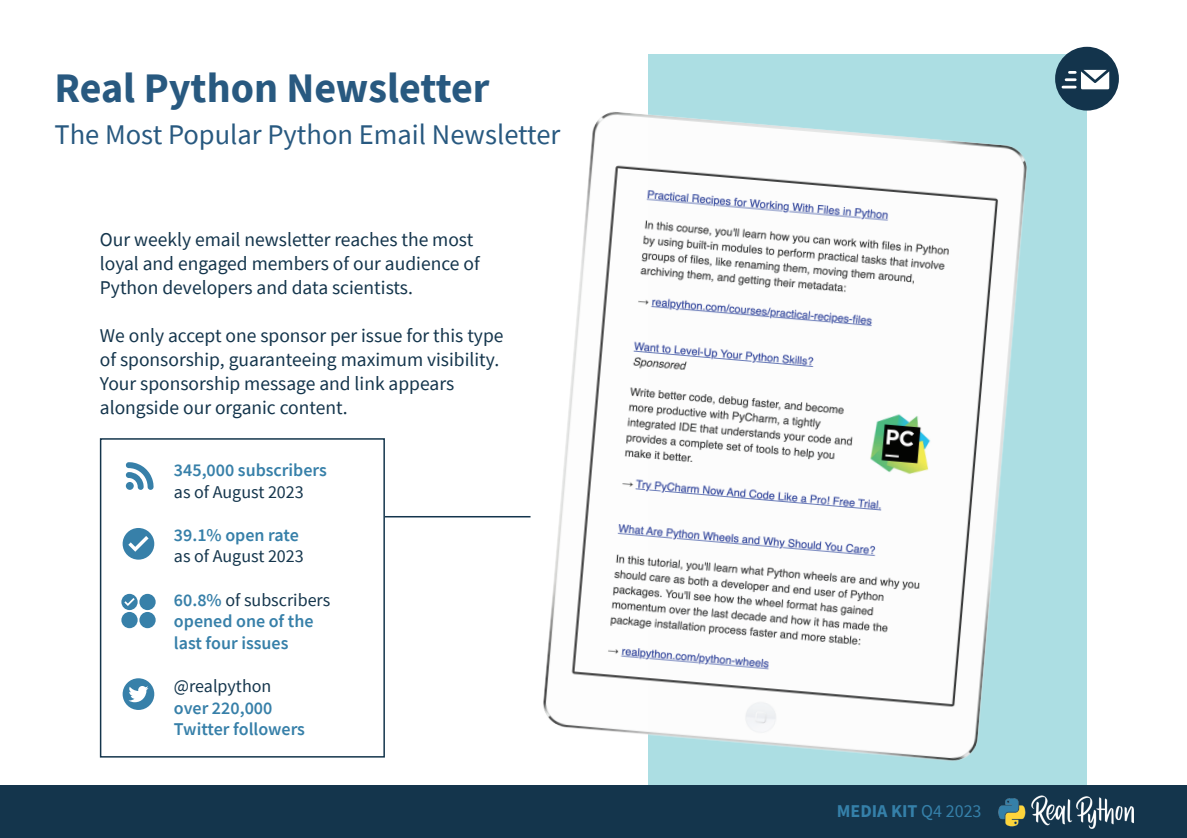
<style>
.page{position:relative;width:1187px;height:838px;background:#fff}
.page>*{position:absolute;margin:0;border:0;box-sizing:border-box;transform-origin:0 0}
.t1{font:700 42px "Source Sans Pro";color:#285980}
.t2{font:28.5px "Source Sans Pro";color:#285980}
.t3{font:19.5px/24px "Source Sans Pro";color:#14354c}
.t4{font:600 18px/21.6px "Source Sans Pro";color:#3780a9}
.t5{font:18px "Source Sans Pro";color:#14354c}
.t6{font:700 18px "Source Sans Pro";color:#3580a9}
.s1{font-weight:400;color:#14354c}
.s2{font-weight:400}
</style>
<div class="page">
<div style="left:0;top:784px;width:1186px;height:54px;background:#14354c"></div>
<img style="left:381px;top:46px;width:791px;height:783px">
<img style="left:600px;top:182px;width:369px;height:509px">
<div style="left:100px;top:438px;width:285px;height:319px;border:2px solid #14354c"></div>
<hr style="left:385px;top:516px;width:145px;height:1px;background:#14354c">
<svg style="left:125px;top:462px;width:28px;height:28px"></svg>
<div style="left:126px;top:482px;width:8px;height:8px;background:#3780a9;border-radius:50%"></div>
<svg style="left:122px;top:528px;width:32px;height:31px"></svg>
<svg style="left:121px;top:594px;width:17px;height:16px"></svg>
<div style="left:139px;top:594px;width:17px;height:16px;background:#3780a9;border-radius:50%"></div>
<div style="left:139px;top:612px;width:17px;height:16px;background:#3780a9;border-radius:50%"></div>
<div style="left:121px;top:612px;width:17px;height:16px;background:#3780a9;border-radius:50%"></div>
<div style="left:122px;top:678px;width:32px;height:32px;background:#3780a9;border-radius:50%"></div>
<svg style="left:128px;top:686px;width:20px;height:16px"></svg>
<div style="left:1054px;top:47px;width:64px;height:64px;background:#13344c;border-radius:50%"></div>
<svg style="left:1062px;top:70px;width:47px;height:19px"></svg>
<h1 class="t1" style="left:54px;top:60px;width:436px">Real Python Newsletter</h1>
<h2 class="t2" style="left:54px;top:116px;width:507px">The Most Popular Python Email Newsletter</h2>
<p class="t3" style="left:100px;top:227px;width:381px">Our weekly email newsletter reaches the most loyal and engaged members of our audience of<br>Python developers and data scientists.</p>
<p class="t3" style="left:100px;top:323px;width:405px">We only accept one sponsor per issue for this type of sponsorship, guaranteeing maximum visibility.<br>Your sponsorship message and link appears alongside our organic content.</p>
<p class="t4" style="left:174px;top:459px;width:154px">345,000 subscribers</p>
<p class="t5" style="left:174px;top:480px;width:131px">as of August 2023</p>
<p class="t4" style="left:174px;top:524px;width:126px">39.1% open rate</p>
<p class="t5" style="left:174px;top:545px;width:131px">as of August 2023</p>
<p class="t4" style="left:174px;top:588px;width:158px">60.8% <span class="s1">of subscribers </span>opened one of the last four issues</p>
<p class="t5" style="left:174px;top:674px;width:99px">@realpython</p>
<p class="t4" style="left:174px;top:696px;width:133px">over 220,000<br>Twitter followers</p>
<p class="t6" style="left:836px;top:799px;width:146px">MEDIA KIT <span class="s2">Q4 2023</span></p>
</div>
